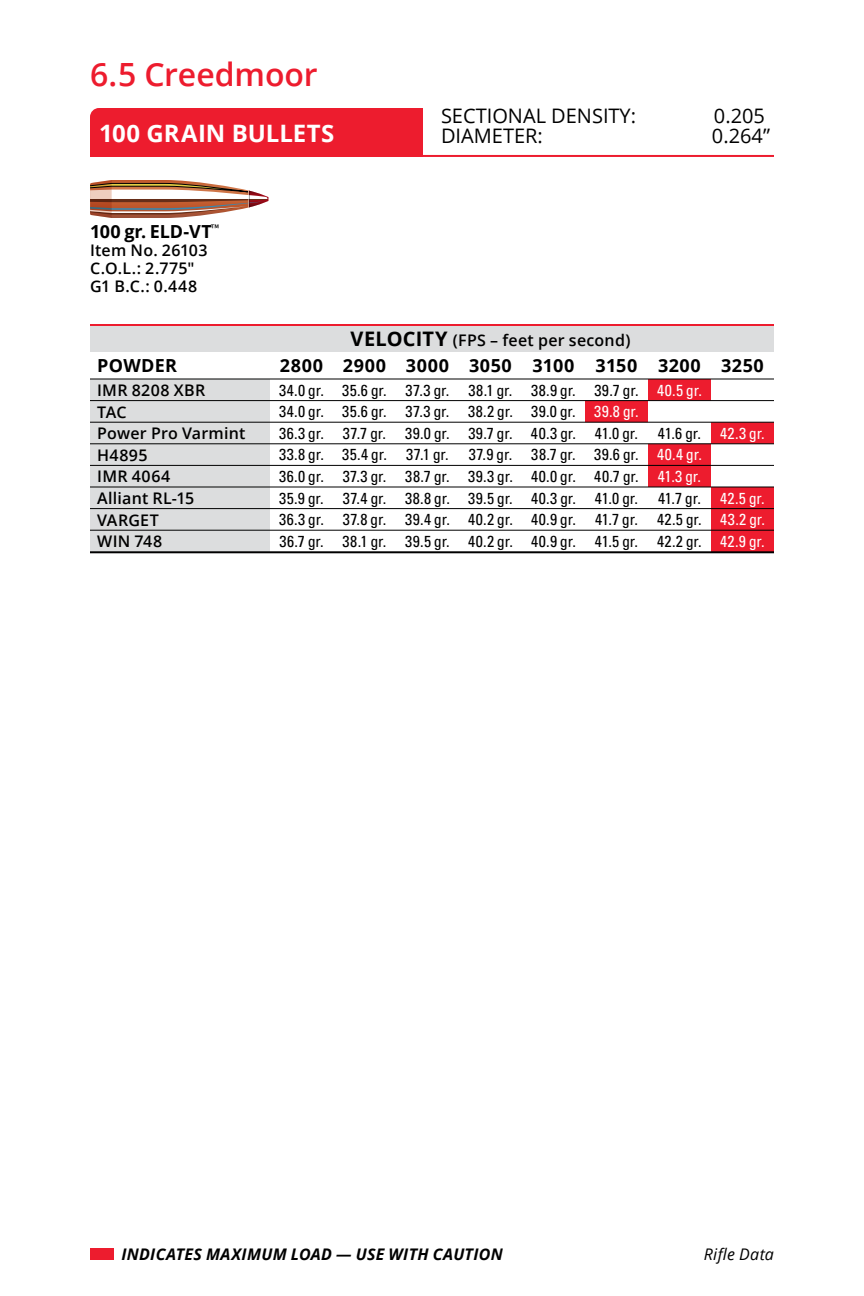
<style>
.page{position:relative;width:864px;height:1296px;background:#fff}
.page>*{position:absolute;margin:0;border:0;box-sizing:border-box;transform-origin:0 0}
.t1{font:600 32px "Open Sans";letter-spacing:-.005em;color:#ed1c2e}
.t2{font:700 24px "Open Sans";color:#fff}
.t3{font:20px "Open Sans";color:#000}
.t4{font:700 18px "Open Sans";letter-spacing:.03em;color:#000}
.t5{font:700 18px "Open Sans";letter-spacing:-.01em;color:#000}
.t6{font:condensed 16px "Univers LT Std";letter-spacing:-.01em;color:#000}
.t7{font:condensed 16px "Univers LT Std";letter-spacing:.01em;color:#000}
.t8{font:600 16px/18px "Open Sans";letter-spacing:.015em;color:#000}
.t9{font:italic 700 16px "Open Sans";letter-spacing:.015em;color:#000}
.t10{font:italic 16px "Open Sans";letter-spacing:.025em;color:#000}
.s1{font-weight:700;font-size:20px}
.s2{color:#fff}
</style>
<div class="page">
<div style="left:90px;top:1249px;width:23px;height:11px;background:#ed1c2e"></div>
<svg style="left:90px;top:180px;width:178px;height:38px"></svg>
<div style="left:90px;top:326px;width:684px;height:26px;background:#dcddde"></div>
<div style="left:90px;top:380px;width:180px;height:171px;background:#dcddde"></div>
<svg style="left:585px;top:380px;width:189px;height:171px"></svg>
<hr style="left:90px;top:378px;width:180px;height:2px;background:#000">
<hr style="left:270px;top:378px;width:63px;height:2px;background:#000">
<hr style="left:333px;top:378px;width:63px;height:2px;background:#000">
<hr style="left:396px;top:378px;width:63px;height:2px;background:#000">
<hr style="left:459px;top:378px;width:63px;height:2px;background:#000">
<hr style="left:522px;top:378px;width:63px;height:2px;background:#000">
<hr style="left:585px;top:378px;width:63px;height:2px;background:#000">
<hr style="left:711px;top:378px;width:63px;height:2px;background:#000">
<hr style="left:90px;top:400px;width:180px;height:1px;background:#000">
<hr style="left:270px;top:400px;width:63px;height:1px;background:#000">
<hr style="left:333px;top:400px;width:63px;height:1px;background:#000">
<hr style="left:396px;top:400px;width:63px;height:1px;background:#000">
<hr style="left:459px;top:400px;width:63px;height:1px;background:#000">
<hr style="left:522px;top:400px;width:63px;height:1px;background:#000">
<hr style="left:711px;top:400px;width:63px;height:1px;background:#000">
<hr style="left:90px;top:422px;width:180px;height:1px;background:#000">
<hr style="left:270px;top:422px;width:63px;height:1px;background:#000">
<hr style="left:333px;top:422px;width:63px;height:1px;background:#000">
<hr style="left:396px;top:422px;width:63px;height:1px;background:#000">
<hr style="left:459px;top:422px;width:63px;height:1px;background:#000">
<hr style="left:522px;top:422px;width:63px;height:1px;background:#000">
<hr style="left:648px;top:422px;width:63px;height:1px;background:#000">
<hr style="left:90px;top:443px;width:180px;height:1px;background:#000">
<hr style="left:270px;top:443px;width:63px;height:1px;background:#000">
<hr style="left:333px;top:443px;width:63px;height:1px;background:#000">
<hr style="left:396px;top:443px;width:63px;height:1px;background:#000">
<hr style="left:459px;top:443px;width:63px;height:1px;background:#000">
<hr style="left:522px;top:443px;width:63px;height:1px;background:#000">
<hr style="left:585px;top:443px;width:63px;height:1px;background:#000">
<hr style="left:90px;top:465px;width:180px;height:1px;background:#000">
<hr style="left:270px;top:465px;width:63px;height:1px;background:#000">
<hr style="left:333px;top:465px;width:63px;height:1px;background:#000">
<hr style="left:396px;top:465px;width:63px;height:1px;background:#000">
<hr style="left:459px;top:465px;width:63px;height:1px;background:#000">
<hr style="left:522px;top:465px;width:63px;height:1px;background:#000">
<hr style="left:585px;top:465px;width:63px;height:1px;background:#000">
<hr style="left:711px;top:465px;width:63px;height:1px;background:#000">
<hr style="left:90px;top:486px;width:180px;height:2px;background:#000">
<hr style="left:270px;top:486px;width:63px;height:2px;background:#000">
<hr style="left:333px;top:486px;width:63px;height:2px;background:#000">
<hr style="left:396px;top:486px;width:63px;height:2px;background:#000">
<hr style="left:459px;top:486px;width:63px;height:2px;background:#000">
<hr style="left:522px;top:486px;width:63px;height:2px;background:#000">
<hr style="left:585px;top:486px;width:63px;height:2px;background:#000">
<hr style="left:90px;top:508px;width:180px;height:1px;background:#000">
<hr style="left:270px;top:508px;width:63px;height:1px;background:#000">
<hr style="left:333px;top:508px;width:63px;height:1px;background:#000">
<hr style="left:396px;top:508px;width:63px;height:1px;background:#000">
<hr style="left:459px;top:508px;width:63px;height:1px;background:#000">
<hr style="left:522px;top:508px;width:63px;height:1px;background:#000">
<hr style="left:585px;top:508px;width:63px;height:1px;background:#000">
<hr style="left:648px;top:508px;width:63px;height:1px;background:#000">
<hr style="left:90px;top:530px;width:180px;height:1px;background:#000">
<hr style="left:270px;top:530px;width:63px;height:1px;background:#000">
<hr style="left:333px;top:530px;width:63px;height:1px;background:#000">
<hr style="left:396px;top:530px;width:63px;height:1px;background:#000">
<hr style="left:459px;top:530px;width:63px;height:1px;background:#000">
<hr style="left:522px;top:530px;width:63px;height:1px;background:#000">
<hr style="left:585px;top:530px;width:63px;height:1px;background:#000">
<hr style="left:648px;top:530px;width:63px;height:1px;background:#000">
<hr style="left:90px;top:551px;width:180px;height:2px;background:#000">
<hr style="left:270px;top:551px;width:63px;height:2px;background:#000">
<hr style="left:333px;top:551px;width:63px;height:2px;background:#000">
<hr style="left:396px;top:551px;width:63px;height:2px;background:#000">
<hr style="left:459px;top:551px;width:63px;height:2px;background:#000">
<hr style="left:522px;top:551px;width:63px;height:2px;background:#000">
<hr style="left:585px;top:551px;width:63px;height:2px;background:#000">
<hr style="left:648px;top:551px;width:63px;height:2px;background:#000">
<hr style="left:711px;top:551px;width:63px;height:2px;background:#000">
<hr style="left:270px;top:324px;width:63px;height:2px;background:#ed1c2e">
<hr style="left:333px;top:324px;width:63px;height:2px;background:#ed1c2e">
<hr style="left:396px;top:324px;width:63px;height:2px;background:#ed1c2e">
<hr style="left:459px;top:324px;width:63px;height:2px;background:#ed1c2e">
<hr style="left:522px;top:324px;width:63px;height:2px;background:#ed1c2e">
<hr style="left:585px;top:324px;width:63px;height:2px;background:#ed1c2e">
<hr style="left:648px;top:324px;width:63px;height:2px;background:#ed1c2e">
<hr style="left:711px;top:324px;width:63px;height:2px;background:#ed1c2e">
<hr style="left:648px;top:378px;width:63px;height:2px;background:#000">
<hr style="left:648px;top:400px;width:63px;height:1px;background:#000">
<hr style="left:585px;top:400px;width:63px;height:1px;background:#000">
<hr style="left:585px;top:422px;width:63px;height:1px;background:#000">
<hr style="left:711px;top:422px;width:63px;height:1px;background:#000">
<hr style="left:711px;top:443px;width:63px;height:1px;background:#000">
<hr style="left:648px;top:443px;width:63px;height:1px;background:#000">
<hr style="left:648px;top:465px;width:63px;height:1px;background:#000">
<hr style="left:648px;top:486px;width:63px;height:2px;background:#000">
<hr style="left:711px;top:486px;width:63px;height:2px;background:#000">
<hr style="left:711px;top:508px;width:63px;height:1px;background:#000">
<hr style="left:711px;top:530px;width:63px;height:1px;background:#000">
<hr style="left:90px;top:324px;width:180px;height:2px;background:#ed1c2e">
<div style="left:90px;top:108px;width:333px;height:47px;background:#ed1c2e"></div>
<hr style="left:90px;top:155px;width:684px;height:2px;background:#ed1c2e">
<h1 class="t1" style="left:90px;top:52px;width:229px">6.5 Creedmoor</h1>
<h2 class="t2" style="left:99px;top:116px;width:237px">100 GRAIN BULLETS</h2>
<p class="t3" style="left:441px;top:102px;width:197px">SECTIONAL DENSITY:</p>
<p class="t3" style="left:714px;top:102px;width:53px">0.205</p>
<p class="t3" style="left:441px;top:122px;width:103px">DIAMETER:</p>
<p class="t3" style="left:712px;top:122px;width:60px">0.264”</p>
<p class="t5" style="left:90px;top:219px;width:130px">100 gr. ELD-VT<sup>™</sup></p>
<p class="t8" style="left:90px;top:241px;width:119px">Item No. 26103<br>C.O.L.: 2.775"<br>G1 B.C.: 0.448</p>
<p class="t8" style="left:351px;top:331px;width:281px"><span class="s1">VELOCITY</span> (FPS – feet per second)</p>
<p class="t4" style="left:97px;top:353px;width:81px">POWDER</p>
<p class="t4" style="left:280px;top:353px;width:485px">2800 2900 3000 3050 3100 3150 3200 3250</p>
<p class="t8" style="left:97px;top:381px;width:110px">IMR 8208 XBR</p>
<p class="t7" style="left:279px;top:380px;width:424px">34.0 gr. 35.6 gr. 37.3 gr. 38.1 gr. 38.9 gr. 39.7 gr. <span class="s2">40.5 gr.</span></p>
<p class="t8" style="left:97px;top:402px;width:31px">TAC</p>
<p class="t7" style="left:279px;top:401px;width:361px">34.0 gr. 35.6 gr. 37.3 gr. 38.2 gr. 39.0 gr. <span class="s2">39.8 gr.</span></p>
<p class="t8" style="left:97px;top:424px;width:150px">Power Pro Varmint</p>
<p class="t6" style="left:279px;top:423px;width:487px">36.3 gr. 37.7 gr. 39.0 gr. 39.7 gr. 40.3 gr. 41.0 gr. 41.6 gr. <span class="s2">42.3 gr.</span></p>
<p class="t8" style="left:97px;top:446px;width:52px">H4895</p>
<p class="t7" style="left:279px;top:445px;width:424px">33.8 gr. 35.4 gr. 37.1 gr. 37.9 gr. 38.7 gr. 39.6 gr. <span class="s2">40.4 gr.</span></p>
<p class="t8" style="left:97px;top:467px;width:75px">IMR 4064</p>
<p class="t6" style="left:279px;top:466px;width:424px">36.0 gr. 37.3 gr. 38.7 gr. 39.3 gr. 40.0 gr. 40.7 gr. <span class="s2">41.3 gr.</span></p>
<p class="t8" style="left:97px;top:489px;width:99px">Alliant RL-15</p>
<p class="t6" style="left:279px;top:488px;width:360px">35.9 gr. 37.4 gr. 38.8 gr. 39.5 gr. 40.3 gr. 41.0 gr.</p>
<p class="t6" style="left:658px;top:488px;width:108px">41.7 gr. <span class="s2">42.5 gr.</span></p>
<p class="t8" style="left:97px;top:510px;width:63px">VARGET</p>
<p class="t6" style="left:279px;top:509px;width:488px">36.3 gr. 37.8 gr. 39.4 gr. 40.2 gr. 40.9 gr. 41.7 gr. 42.5 gr. <span class="s2">43.2 gr.</span></p>
<p class="t8" style="left:97px;top:532px;width:67px">WIN 748</p>
<p class="t6" style="left:279px;top:531px;width:487px">36.7 gr. 38.1 gr. 39.5 gr. 40.2 gr. 40.9 gr. 41.5 gr. 42.2 gr. <span class="s2">42.9 gr.</span></p>
<p class="t9" style="left:121px;top:1243px;width:383px">INDICATES MAXIMUM LOAD — USE WITH CAUTION</p>
<p class="t10" style="left:704px;top:1243px;width:72px">Rifle Data</p>
</div>
